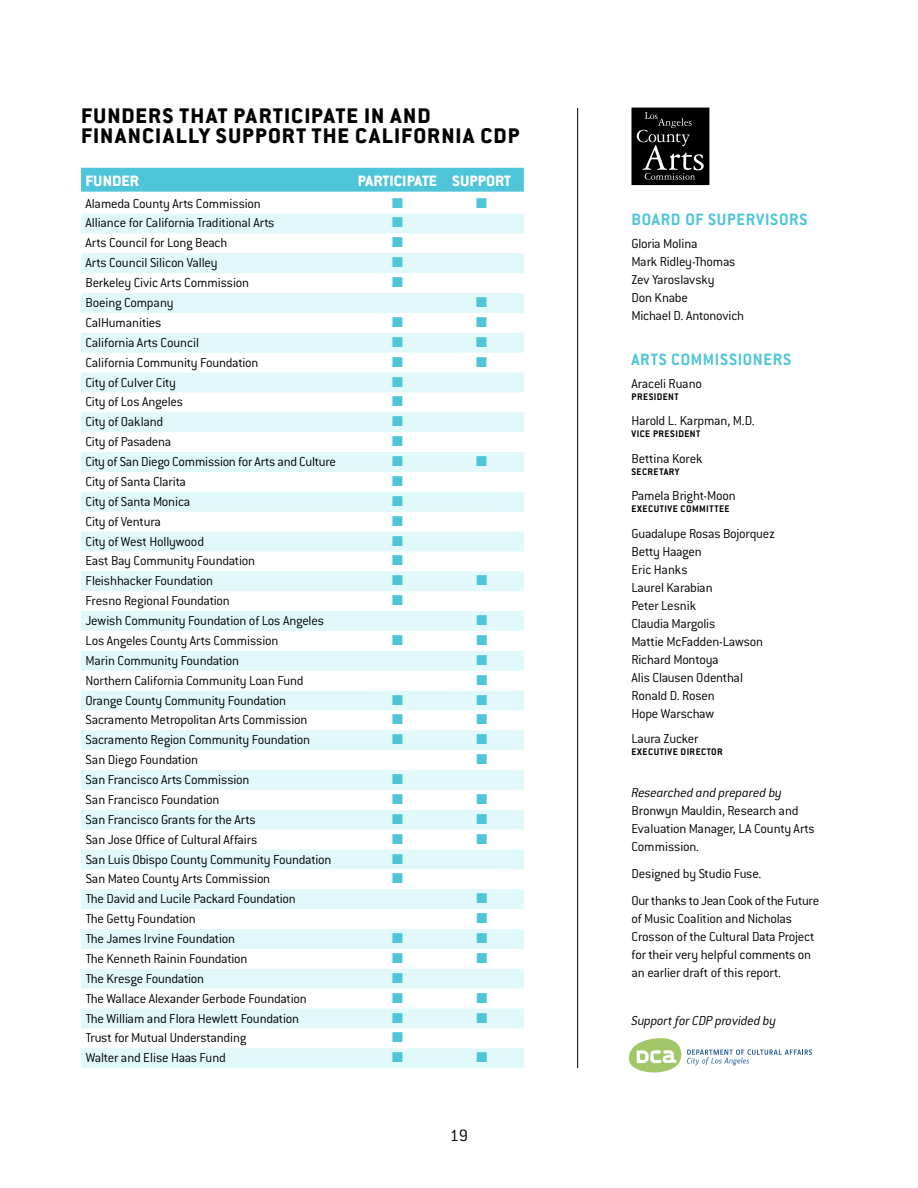
<style>
.page{position:relative;width:918px;height:1188px;background:#fff}
.page>*{position:absolute;margin:0;border:0;box-sizing:border-box;transform-origin:0 0}
.t1{font:800 23.25px/20.2px "Conduit ITC Std";letter-spacing:.05em;color:#000}
.t2{font:700 18px "Conduit ITC";letter-spacing:.04em;color:#4ec5d8}
.t3{font:300 18px "Conduit ITC";color:#000}
.t4{font:800 16.5px "Conduit ITC Std";color:#fff}
.t5{font:300 14.25px/18px "Conduit ITC";letter-spacing:-.015em;color:#000}
.t6{font:14.25px "Zapf Dingbats ITC";color:#4ec5d8}
.t7{font:italic 300 14.25px "Conduit ITC";letter-spacing:-.015em;color:#000}
.t8{font:700 10.5px "Conduit ITC";letter-spacing:.045em;color:#000}
</style>
<div class="page">
<div style="left:81px;top:168px;width:443px;height:24px;background:#4ec5d8"></div>
<svg style="left:81px;top:214px;width:443px;height:854px;fill:#e9fafb"></svg>
<hr style="left:577px;top:108px;width:1px;height:960px;background:#000">
<svg style="left:632px;top:108px;width:77px;height:77px;background:#1b1b1b"></svg>
<svg style="left:628px;top:1038px;width:184px;height:35px"></svg>
<h1 class="t1" style="left:81px;top:105px;width:440px">FUNDERS THAT PARTICIPATE IN AND<br>FINANCIALLY SUPPORT THE CALIFORNIA CDP</h1>
<p class="t4" style="left:86px;top:171px;width:55px">FUNDER</p>
<p class="t4" style="left:358px;top:171px;width:155px">PARTICIPATE SUPPORT</p>
<p class="t5" style="left:86px;top:194px;width:177px">Alameda County Arts Commission</p>
<p class="t6" style="left:392px;top:196px;width:12px">■</p>
<p class="t6" style="left:476px;top:196px;width:12px">■</p>
<p class="t5" style="left:86px;top:214px;width:191px">Alliance for California Traditional Arts</p>
<p class="t6" style="left:392px;top:216px;width:12px">■</p>
<p class="t5" style="left:86px;top:234px;width:143px">Arts Council for Long Beach</p>
<p class="t6" style="left:392px;top:236px;width:12px">■</p>
<p class="t5" style="left:86px;top:254px;width:134px">Arts Council Silicon Valley</p>
<p class="t6" style="left:392px;top:256px;width:12px">■</p>
<p class="t5" style="left:86px;top:274px;width:165px">Berkeley Civic Arts Commission</p>
<p class="t6" style="left:392px;top:276px;width:12px">■</p>
<p class="t5" style="left:86px;top:294px;width:90px">Boeing Company</p>
<p class="t6" style="left:476px;top:295px;width:12px">■</p>
<p class="t5" style="left:86px;top:313px;width:78px">CalHumanities</p>
<p class="t6" style="left:392px;top:315px;width:12px">■</p>
<p class="t6" style="left:476px;top:315px;width:12px">■</p>
<p class="t5" style="left:86px;top:333px;width:115px">California Arts Council</p>
<p class="t6" style="left:392px;top:335px;width:12px">■</p>
<p class="t6" style="left:476px;top:335px;width:12px">■</p>
<p class="t5" style="left:86px;top:353px;width:174px">California Community Foundation</p>
<p class="t6" style="left:392px;top:355px;width:12px">■</p>
<p class="t6" style="left:476px;top:355px;width:12px">■</p>
<p class="t5" style="left:86px;top:373px;width:92px">City of Culver City</p>
<p class="t6" style="left:392px;top:375px;width:12px">■</p>
<p class="t5" style="left:86px;top:393px;width:99px">City of Los Angeles</p>
<p class="t6" style="left:392px;top:395px;width:12px">■</p>
<p class="t5" style="left:86px;top:413px;width:79px">City of Oakland</p>
<p class="t6" style="left:392px;top:415px;width:12px">■</p>
<p class="t5" style="left:86px;top:433px;width:87px">City of Pasadena</p>
<p class="t6" style="left:392px;top:435px;width:12px">■</p>
<p class="t5" style="left:86px;top:453px;width:252px">City of San Diego Commission for Arts and Culture</p>
<p class="t6" style="left:392px;top:454px;width:12px">■</p>
<p class="t6" style="left:476px;top:454px;width:12px">■</p>
<p class="t5" style="left:86px;top:472px;width:102px">City of Santa Clarita</p>
<p class="t6" style="left:392px;top:474px;width:12px">■</p>
<p class="t5" style="left:86px;top:492px;width:106px">City of Santa Monica</p>
<p class="t6" style="left:392px;top:494px;width:12px">■</p>
<p class="t5" style="left:86px;top:512px;width:77px">City of Ventura</p>
<p class="t6" style="left:392px;top:514px;width:12px">■</p>
<p class="t5" style="left:86px;top:532px;width:120px">City of West Hollywood</p>
<p class="t6" style="left:392px;top:534px;width:12px">■</p>
<p class="t5" style="left:86px;top:552px;width:171px">East Bay Community Foundation</p>
<p class="t6" style="left:392px;top:554px;width:12px">■</p>
<p class="t5" style="left:86px;top:572px;width:129px">Fleishhacker Foundation</p>
<p class="t6" style="left:392px;top:574px;width:12px">■</p>
<p class="t6" style="left:476px;top:574px;width:12px">■</p>
<p class="t5" style="left:86px;top:592px;width:146px">Fresno Regional Foundation</p>
<p class="t6" style="left:392px;top:594px;width:12px">■</p>
<p class="t5" style="left:86px;top:612px;width:240px">Jewish Community Foundation of Los Angeles</p>
<p class="t6" style="left:476px;top:613px;width:12px">■</p>
<p class="t5" style="left:86px;top:632px;width:194px">Los Angeles County Arts Commission</p>
<p class="t6" style="left:392px;top:633px;width:12px">■</p>
<p class="t6" style="left:476px;top:633px;width:12px">■</p>
<p class="t5" style="left:86px;top:651px;width:155px">Marin Community Foundation</p>
<p class="t6" style="left:476px;top:653px;width:12px">■</p>
<p class="t5" style="left:86px;top:671px;width:220px">Northern California Community Loan Fund</p>
<p class="t6" style="left:476px;top:673px;width:12px">■</p>
<p class="t5" style="left:86px;top:691px;width:202px">Orange County Community Foundation</p>
<p class="t6" style="left:392px;top:693px;width:12px">■</p>
<p class="t6" style="left:476px;top:693px;width:12px">■</p>
<p class="t5" style="left:86px;top:711px;width:223px">Sacramento Metropolitan Arts Commission</p>
<p class="t6" style="left:392px;top:713px;width:12px">■</p>
<p class="t6" style="left:476px;top:713px;width:12px">■</p>
<p class="t5" style="left:86px;top:731px;width:226px">Sacramento Region Community Foundation</p>
<p class="t6" style="left:392px;top:733px;width:12px">■</p>
<p class="t6" style="left:476px;top:733px;width:12px">■</p>
<p class="t5" style="left:86px;top:751px;width:114px">San Diego Foundation</p>
<p class="t6" style="left:476px;top:753px;width:12px">■</p>
<p class="t5" style="left:86px;top:771px;width:165px">San Francisco Arts Commission</p>
<p class="t6" style="left:392px;top:772px;width:12px">■</p>
<p class="t5" style="left:86px;top:791px;width:135px">San Francisco Foundation</p>
<p class="t6" style="left:392px;top:792px;width:12px">■</p>
<p class="t6" style="left:476px;top:792px;width:12px">■</p>
<p class="t5" style="left:86px;top:810px;width:172px">San Francisco Grants for the Arts</p>
<p class="t6" style="left:392px;top:812px;width:12px">■</p>
<p class="t6" style="left:476px;top:812px;width:12px">■</p>
<p class="t5" style="left:86px;top:830px;width:173px">San Jose Office of Cultural Affairs</p>
<p class="t6" style="left:392px;top:832px;width:12px">■</p>
<p class="t6" style="left:476px;top:832px;width:12px">■</p>
<p class="t5" style="left:86px;top:850px;width:247px">San Luis Obispo County Community Foundation</p>
<p class="t6" style="left:392px;top:852px;width:12px">■</p>
<p class="t5" style="left:86px;top:870px;width:186px">San Mateo County Arts Commission</p>
<p class="t6" style="left:392px;top:872px;width:12px">■</p>
<p class="t5" style="left:86px;top:890px;width:212px">The David and Lucile Packard Foundation</p>
<p class="t6" style="left:476px;top:892px;width:12px">■</p>
<p class="t5" style="left:86px;top:910px;width:112px">The Getty Foundation</p>
<p class="t6" style="left:476px;top:912px;width:12px">■</p>
<p class="t5" style="left:86px;top:930px;width:151px">The James Irvine Foundation</p>
<p class="t6" style="left:392px;top:932px;width:12px">■</p>
<p class="t6" style="left:476px;top:932px;width:12px">■</p>
<p class="t5" style="left:86px;top:950px;width:163px">The Kenneth Rainin Foundation</p>
<p class="t6" style="left:392px;top:951px;width:12px">■</p>
<p class="t6" style="left:476px;top:951px;width:12px">■</p>
<p class="t5" style="left:86px;top:969px;width:120px">The Kresge Foundation</p>
<p class="t6" style="left:392px;top:971px;width:12px">■</p>
<p class="t5" style="left:86px;top:989px;width:223px">The Wallace Alexander Gerbode Foundation</p>
<p class="t6" style="left:392px;top:991px;width:12px">■</p>
<p class="t6" style="left:476px;top:991px;width:12px">■</p>
<p class="t5" style="left:86px;top:1009px;width:215px">The William and Flora Hewlett Foundation</p>
<p class="t6" style="left:392px;top:1011px;width:12px">■</p>
<p class="t6" style="left:476px;top:1011px;width:12px">■</p>
<p class="t5" style="left:86px;top:1029px;width:162px">Trust for Mutual Understanding</p>
<p class="t6" style="left:392px;top:1031px;width:12px">■</p>
<p class="t5" style="left:86px;top:1049px;width:142px">Walter and Elise Haas Fund</p>
<p class="t6" style="left:392px;top:1051px;width:12px">■</p>
<p class="t6" style="left:477px;top:1051px;width:12px">■</p>
<p class="t3" style="left:450px;top:1126px;width:20px">19</p>
<p class="t2" style="left:632px;top:209px;width:177px">BOARD OF SUPERVISORS</p>
<p class="t5" style="left:632px;top:235px;width:114px">Gloria Molina<br>Mark Ridley-Thomas<br>Zev Yaroslavsky<br>Don Knabe<br>Michael D. Antonovich</p>
<p class="t2" style="left:632px;top:349px;width:161px">ARTS COMMISSIONERS</p>
<p class="t5" style="left:632px;top:375px;width:72px">Araceli Ruano</p>
<p class="t8" style="left:632px;top:391px;width:49px">PRESIDENT</p>
<p class="t5" style="left:632px;top:412px;width:125px">Harold L. Karpman, M.D.</p>
<p class="t8" style="left:632px;top:428px;width:70px">VICE PRESIDENT</p>
<p class="t5" style="left:632px;top:450px;width:72px">Bettina Korek</p>
<p class="t8" style="left:632px;top:466px;width:50px">SECRETARY</p>
<p class="t5" style="left:632px;top:487px;width:106px">Pamela Bright-Moon</p>
<p class="t8" style="left:632px;top:503px;width:100px">EXECUTIVE COMMITTEE</p>
<p class="t5" style="left:632px;top:525px;width:145px">Guadalupe Rosas Bojorquez<br>Betty Haagen<br>Eric Hanks<br>Laurel Karabian<br>Peter Lesnik<br>Claudia Margolis<br>Mattie McFadden-Lawson<br>Richard Montoya<br>Alis Clausen Odenthal<br>Ronald D. Rosen<br>Hope Warschaw</p>
<p class="t5" style="left:632px;top:730px;width:68px">Laura Zucker</p>
<p class="t8" style="left:632px;top:746px;width:93px">EXECUTIVE DIRECTOR</p>
<p class="t7" style="left:632px;top:785px;width:152px">Researched and prepared by</p>
<p class="t5" style="left:632px;top:801px;width:185px">Bronwyn Mauldin, Research and<br>Evaluation Manager, LA County Arts<br>Commission.</p>
<p class="t5" style="left:632px;top:860px;width:189px;line-height:27px">Designed by Studio Fuse.<br>Our thanks to Jean Cook of the Future</p>
<p class="t5" style="left:632px;top:909px;width:184px">of Music Coalition and Nicholas Crosson of the Cultural Data Project for their very helpful comments on an earlier draft of this report.</p>
<p class="t7" style="left:632px;top:1013px;width:146px">Support for CDP provided by</p>
</div>
